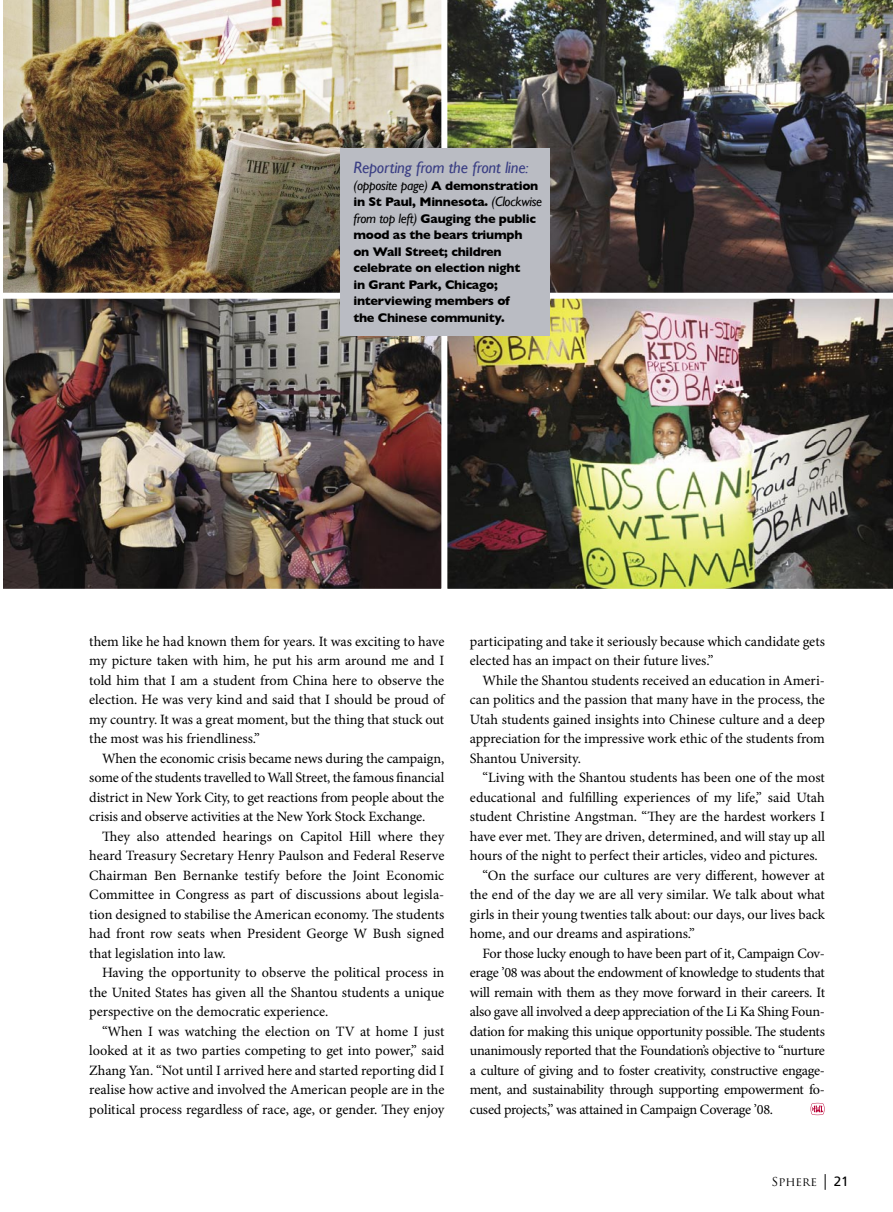
<style>
.page{position:relative;width:893px;height:1212px;background:#fff}
.page>*{position:absolute;margin:0;border:0;box-sizing:border-box;transform-origin:0 0}
.t1{font:italic 16.5px "Gill Sans";letter-spacing:-.01em;color:#3a3e84}
.body_text{font:14.25px/19.5px "Minion Pro";letter-spacing:-.005em;color:#000;text-align:justify}
.t2{font:italic 13.5px "Gill Sans";letter-spacing:-.02em;color:#000}
.t3{font:700 12.75px/16.5px "Gill Sans";letter-spacing:-.02em;color:#000}
.t4{font:12px "Trajan Pro";letter-spacing:.015em;color:#000}
.s1{font-size:15px}
.s2{font-weight:700;font-style:normal;font-size:12.75px}
.s3{font-weight:400;font-style:italic;font-size:13.5px}
.s4{font-family:"Frutiger";font-size:13.5px}
</style>
<div class="page">
<svg style="left:825px;top:1174px;width:1px;height:16px"></svg>
<svg style="left:811px;top:1103px;width:13px;height:12px"></svg>
<img style="left:3px;top:0;width:439px;height:296px">
<img style="left:444px;top:298px;width:449px;height:291px">
<img style="left:447px;top:0;width:446px;height:293px">
<img style="left:4px;top:300px;width:436px;height:288px">
<div style="left:0;top:296px;width:444px;height:296px;border:3px solid #fff"></div>
<div style="left:341px;top:148px;width:209px;height:187px;background:#babcc3"></div>
<p class="t1" style="left:353px;top:158px;width:177px">Reporting from the front line<span class="s1">:</span></p>
<p class="t2" style="left:353px;top:177px;width:186px">(opposite page) <span class="s2">A demonstration</span></p>
<p class="t3" style="left:353px;top:194px;width:190px">in St Paul, Minnesota. <span class="s3">(Clockwise from top left)</span> Gauging the public mood as the bears triumph<br>on Wall Street; children celebrate on election night<br>in Grant Park, Chicago; interviewing members of<br>the Chinese community.</p>
<p class="body_text" style="left:89px;top:632px;width:357px">them like he had known them for years. It was exciting to have my picture taken with him, he put his arm around me and I told him that I am a student from China here to observe the election. He was very kind and said that I should be proud of my country. It was a great moment, but the thing that stuck out the most was his friendliness.”</p>
<p class="body_text" style="left:89px;top:749px;width:357px;text-indent:13px">When the economic crisis became news during the campaign, some of the students travelled to Wall Street, the famous financial district in New York City, to get reactions from people about the crisis and observe activities at the New York Stock Exchange.</p>
<p class="body_text" style="left:89px;top:827px;width:357px;text-indent:13px">They also attended hearings on Capitol Hill where they heard Treasury Secretary Henry Paulson and Federal Reserve Chairman Ben Bernanke testify before the Joint Economic Committee in Congress as part of discussions about legisla&shy;tion designed to stabilise the American economy. The students had front row seats when President George W Bush signed that legislation into law.</p>
<p class="body_text" style="left:89px;top:963px;width:357px;text-indent:13px">Having the opportunity to observe the political process in the United States has given all the Shantou students a unique perspective on the democratic experience.</p>
<p class="body_text" style="left:89px;top:1022px;width:357px;text-indent:13px">“When I was watching the election on TV at home I just looked at it as two parties competing to get into power,” said Zhang Yan. “Not until I arrived here and started reporting did I realise how active and involved the American people are in the political process regardless of race, age, or gender. They enjoy</p>
<p class="body_text" style="left:470px;top:632px;width:357px">participating and take it seriously because which candidate gets elected has an impact on their future lives.”</p>
<p class="body_text" style="left:470px;top:671px;width:357px;text-indent:13px">While the Shantou students received an education in Ameri&shy;can politics and the passion that many have in the process, the Utah students gained insights into Chinese culture and a deep appreciation for the impressive work ethic of the students from Shantou University.</p>
<p class="body_text" style="left:470px;top:768px;width:357px;text-indent:13px">“Living with the Shantou students has been one of the most educational and fulfilling experiences of my life,” said Utah student Christine Angstman. “They are the hardest workers I have ever met. They are driven, determined, and will stay up all hours of the night to perfect their articles, video and pictures.</p>
<p class="body_text" style="left:470px;top:866px;width:357px;text-indent:13px">“On the surface our cultures are very different, however at the end of the day we are all very similar. We talk about what girls in their young twenties talk about: our days, our lives back home, and our dreams and aspirations.”</p>
<p class="body_text" style="left:470px;top:944px;width:357px;text-indent:13px">For those lucky enough to have been part of it, Campaign Cov&shy;erage ’08 was about the endowment of knowledge to students that will remain with them as they move forward in their careers. It also gave all involved a deep appreciation of the Li Ka Shing Foun&shy;dation for making this unique opportunity possible. The students unanimously reported that the Foundation’s objective to “nurture a culture of giving and to foster creativity, constructive engage&shy;ment, and sustainability through supporting empowerment fo&shy;cused projects,” was attained in Campaign Coverage ’08.</p>
<p class="t4" style="left:771px;top:1174px;width:79px">SPHERE <span class="s4">21</span></p>
</div>
